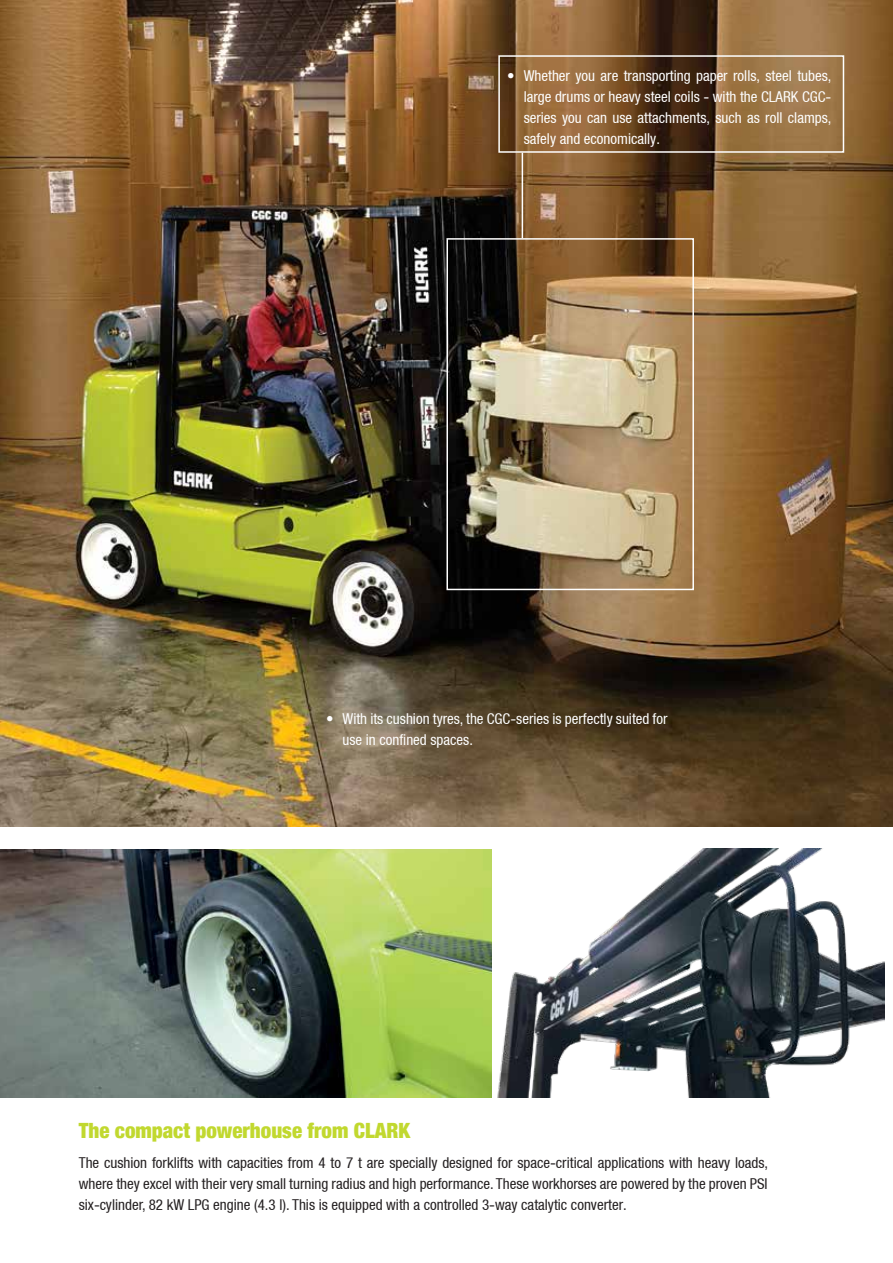
<style>
.page{position:relative;width:893px;height:1263px;background:#fff}
.page>*{position:absolute;margin:0;border:0;box-sizing:border-box;transform-origin:0 0}
.t1{font:900 condensed 21px "Helvetica Neue";color:#c1d82f}
.t2{font:condensed 15px/21px "Helvetica Neue LT";color:#231f20;text-align:justify}
.t3{font:condensed 15px/21px "Helvetica Neue LT";color:#fff}
.s1{font-family:"Helvetica Neue"}
.s2{font-family:"Helvetica Neue";font-stretch:normal}
</style>
<div class="page">
<img style="left:0;top:0;width:893px;height:827px">
<img style="left:0;top:849px;width:492px;height:248px">
<div style="left:446px;top:238px;width:248px;height:352px;border:2px solid #fff"></div>
<hr style="left:522px;top:153px;width:1px;height:85px;background:#fff">
<div style="left:498px;top:55px;width:346px;height:98px;border:2px solid #fff"></div>
<img style="left:497px;top:848px;width:387px;height:249px">
<p class="t3" style="left:524px;top:65px;width:309px;text-align:justify;text-indent:-16px"><span class="s1">•</span> Whether you are transporting paper rolls, steel tubes, large drums or heavy steel coils <span class="s2">-</span> with the CLARK CGC&shy;series you can use attachments, such as roll clamps, safely and economically.</p>
<p class="t3" style="left:342px;top:708px;width:327px;text-indent:-16px"><span class="s1">•</span> With its cushion tyres, the CGC<span class="s2">-</span>series is perfectly suited for use in confined spaces.</p>
<h1 class="t1" style="left:79px;top:1113px;width:333px">The compact powerhouse from CLARK</h1>
<p class="t2" style="left:79px;top:1152px;width:691px">The cushion forklifts with capacities from 4 to 7 t are specially designed for space<span class="s2">-</span>critical applications with heavy loads, where they excel with their very small turning radius and high performance. These workhorses are powered by the proven PSI six<span class="s2">-</span>cylinder, 82 kW LPG engine (4.3 l). This is equipped with a controlled 3<span class="s2">-</span>way catalytic converter.</p>
</div>
